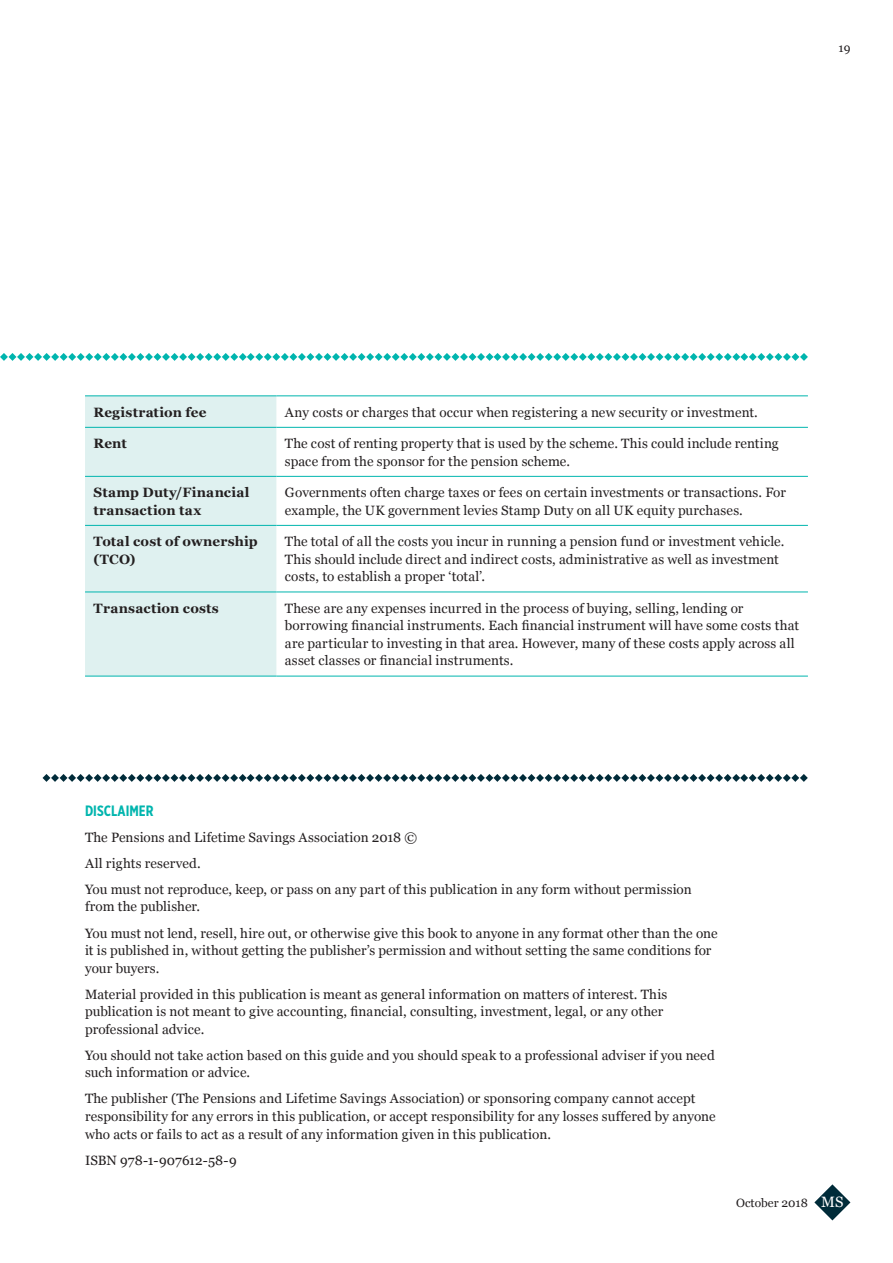
<style>
.page{position:relative;width:893px;height:1263px;background:#fff}
.page>*{position:absolute;margin:0;border:0;box-sizing:border-box;transform-origin:0 0}
.Inline_heading{font:700 15px "Gotham X Narrow";color:#00b5ae}
.Body{font:13.5px/17.5px "Georgia";letter-spacing:.01em;color:#231f20}
.Body-2{font:700 13.5px/17.5px "Georgia";letter-spacing:.015em;color:#231f20}
.t1{font:12px "Georgia";color:#231f20}
.s1{font-size:15px;color:#fff}
</style>
<div class="page">
<svg style="left:0;top:353px;width:808px;height:8px"></svg>
<div style="left:85px;top:396px;width:191px;height:280px;background:#dff1f0"></div>
<hr style="left:85px;top:395px;width:191px;height:1px;background:#00b5ae">
<hr style="left:276px;top:395px;width:532px;height:1px;background:#00b5ae">
<hr style="left:85px;top:427px;width:191px;height:1px;background:#00b5ae">
<hr style="left:276px;top:427px;width:532px;height:1px;background:#00b5ae">
<hr style="left:85px;top:476px;width:191px;height:1px;background:#00b5ae">
<hr style="left:276px;top:476px;width:532px;height:1px;background:#00b5ae">
<hr style="left:85px;top:525px;width:191px;height:1px;background:#00b5ae">
<hr style="left:276px;top:525px;width:532px;height:1px;background:#00b5ae">
<hr style="left:85px;top:592px;width:191px;height:1px;background:#00b5ae">
<hr style="left:276px;top:592px;width:532px;height:1px;background:#00b5ae">
<hr style="left:85px;top:676px;width:191px;height:1px;background:#00b5ae">
<hr style="left:276px;top:676px;width:532px;height:1px;background:#00b5ae">
<svg style="left:43px;top:774px;width:765px;height:8px"></svg>
<svg style="left:814px;top:1184px;width:36px;height:36px"></svg>
<p class="t1" style="left:838px;top:41px;width:13px">19</p>
<p class="Body-2" style="left:94px;top:403px;width:114px">Registration fee</p>
<p class="Body" style="left:285px;top:403px;width:474px">Any costs or charges that occur when registering a new security or investment.</p>
<p class="Body-2" style="left:94px;top:435px;width:35px">Rent</p>
<p class="Body" style="left:285px;top:435px;width:495px">The cost of renting property that is used by the scheme. This could include renting space from the sponsor for the pension scheme.</p>
<p class="Body-2" style="left:94px;top:484px;width:157px">Stamp Duty/Financial transaction tax</p>
<p class="Body" style="left:285px;top:484px;width:502px">Governments often charge taxes or fees on certain investments or transactions. For example, the UK government levies Stamp Duty on all UK equity purchases.</p>
<p class="Body-2" style="left:94px;top:533px;width:166px">Total cost of ownership (TCO)</p>
<p class="Body" style="left:285px;top:533px;width:501px">The total of all the costs you incur in running a pension fund or investment vehicle.<br>This should include direct and indirect costs, administrative as well as investment costs, to establish a proper ‘total’.</p>
<p class="Body-2" style="left:94px;top:599px;width:127px">Transaction costs</p>
<p class="Body" style="left:285px;top:599px;width:516px">These are any expenses incurred in the process of buying, selling, lending or borrowing financial instruments. Each financial instrument will have some costs that are particular to investing in that area. However, many of these costs apply across all asset classes or financial instruments.</p>
<p class="Inline_heading" style="left:85px;top:801px;width:70px">DISCLAIMER</p>
<p class="Body" style="left:85px;top:828px;width:333px">The Pensions and Lifetime Savings Association 2018 ©</p>
<p class="Body" style="left:85px;top:854px;width:117px">All rights reserved.</p>
<p class="Body" style="left:85px;top:880px;width:608px">You must not reproduce, keep, or pass on any part of this publication in any form without permission from the publisher.</p>
<p class="Body" style="left:85px;top:924px;width:634px">You must not lend, resell, hire out, or otherwise give this book to anyone in any format other than the one it is published in, without getting the publisher’s permission and without setting the same conditions for your buyers.</p>
<p class="Body" style="left:85px;top:985px;width:584px">Material provided in this publication is meant as general information on matters of interest. This publication is not meant to give accounting, financial, consulting, investment, legal, or any other professional advice.</p>
<p class="Body" style="left:85px;top:1046px;width:631px">You should not take action based on this guide and you should speak to a professional adviser if you need such information or advice.</p>
<p class="Body" style="left:85px;top:1090px;width:632px">The publisher (The Pensions and Lifetime Savings Association) or sponsoring company cannot accept responsibility for any errors in this publication, or accept responsibility for any losses suffered by anyone who acts or fails to act as a result of any information given in this publication.</p>
<p class="Body" style="left:85px;top:1151px;width:153px">ISBN 978-1-907612-58-9</p>
<p class="t1" style="left:736px;top:1196px;width:109px">October 2018 <span class="s1">MS</span></p>
</div>
